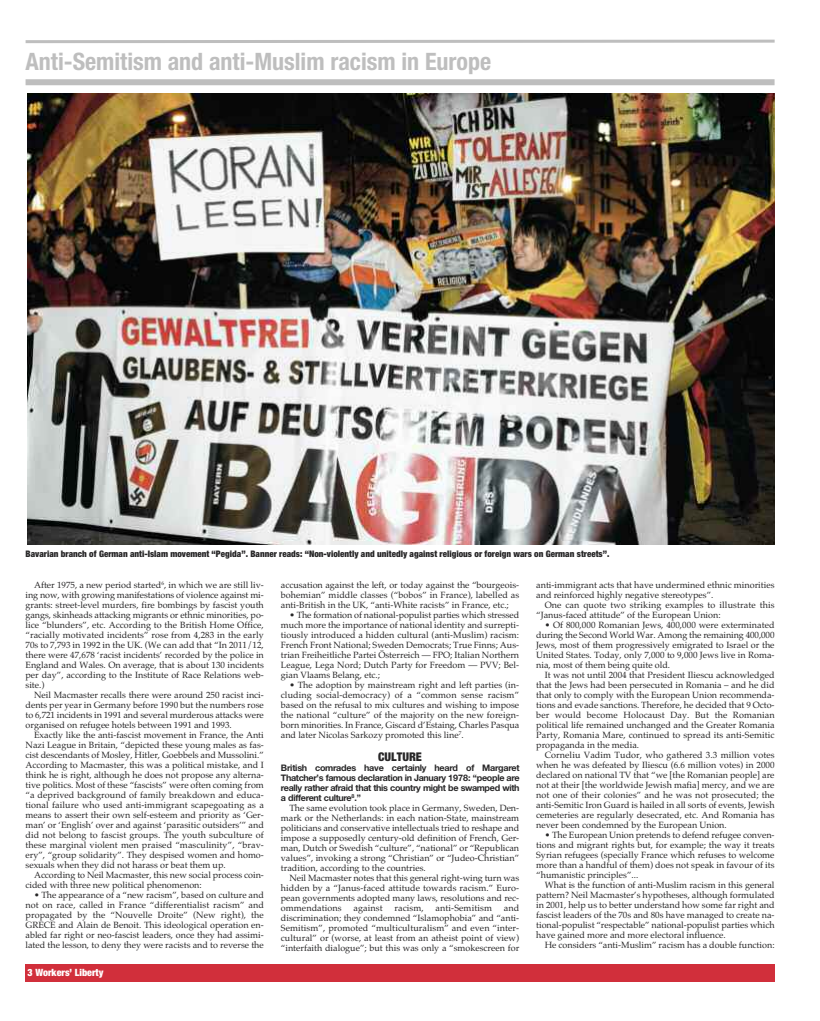
<style>
.page{position:relative;width:820px;height:1021px;background:#fff}
.page>*{position:absolute;margin:0;border:0;box-sizing:border-box;transform-origin:0 0}
.t1{font:700 condensed 24px "Helvetica Neue";color:#bebebe}
.t2{font:900 condensed 12px "Helvetica Neue";color:#272627}
.t3{font:900 condensed 10px "Helvetica Neue";color:#fff}
.t4{font:9px/10px "Palatino";color:#272627;text-align:justify}
.t5{font:700 9px/10px "Helvetica Neue";letter-spacing:-.035em;color:#272627;text-align:justify}
.t6{font:900 condensed 9px "Helvetica Neue";color:#272627}
</style>
<div class="page">
<svg style="left:25px;top:39px;width:750px;height:5px"></svg>
<div style="left:26px;top:79px;width:748px;height:6px;background:#bebebe"></div>
<div style="left:26px;top:964px;width:748px;height:17px;background:#d12f3b"></div>
<img style="left:27px;top:93px;width:747px;height:451px">
<h1 class="t1" style="left:26px;top:41px;width:467px">Anti-Semitism and anti-Muslim racism in Europe</h1>
<p class="t6" style="left:26px;top:546px;width:585px">Bavarian branch of German anti-Islam movement “Pegida”. Banner reads: “Non-violently and unitedly against religious or foreign wars on German streets”.</p>
<p class="t4" style="left:26px;top:580px;width:240px;text-indent:9px">After 1975, a new period started<sup>6</sup>, in which we are still liv&shy;ing now, with growing manifestations of violence against mi&shy;grants: street-level murders, fire bombings by fascist youth gangs, skinheads attacking migrants or ethnic minorities, po&shy;lice “blunders”, etc. According to the British Home Office, “racially motivated incidents” rose from 4,283 in the early 70s to 7,793 in 1992 in the UK. (We can add that “In 2011/12, there were 47,678 ‘racist incidents’ recorded by the police in England and Wales. On average, that is about 130 incidents per day”, according to the Institute of Race Relations web&shy;site.)</p>
<p class="t4" style="left:26px;top:690px;width:240px;text-indent:9px">Neil Macmaster recalls there were around 250 racist inci&shy;dents per year in Germany before 1990 but the numbers rose to 6,721 incidents in 1991 and several murderous attacks were organised on refugee hotels between 1991 and 1993.</p>
<p class="t4" style="left:26px;top:730px;width:240px;text-indent:9px">Exactly like the anti-fascist movement in France, the Anti Nazi League in Britain, “depicted these young males as fas&shy;cist descendants of Mosley, Hitler, Goebbels and Mussolini.” According to Macmaster, this was a political mistake, and I think he is right, although he does not propose any alterna&shy;tive politics. Most of these “fascists” were often coming from “a deprived background of family breakdown and educa&shy;tional failure who used anti-immigrant scapegoating as a means to assert their own self-esteem and priority as ‘Ger&shy;man’ or ‘English’ over and against ‘parasitic outsiders’” and did not belong to fascist groups. The youth subculture of these marginal violent men praised “masculinity”, “brav&shy;ery”, “group solidarity”. They despised women and homo&shy;sexuals when they did not harass or beat them up.</p>
<p class="t4" style="left:26px;top:870px;width:240px;text-indent:9px">According to Neil Macmaster, this new social process coin&shy;cided with three new political phenomenon:</p>
<p class="t4" style="left:25px;top:890px;width:240px;text-indent:9px">• The appearance of a “new racism”, based on culture and not on race, called in France “differentialist racism” and propagated by the “Nouvelle Droite” (New right), the GRECE and Alain de Benoit. This ideological operation en&shy;abled far right or neo-fascist leaders, once they had assimi&shy;lated the lesson, to deny they were racists and to reverse the</p>
<p class="t3" style="left:28px;top:964px;width:77px">3 Workers’ Liberty</p>
<p class="t4" style="left:281px;top:580px;width:240px">accusation against the left, or today against the “bourgeois&shy;bohemian” middle classes (“bobos” in France), labelled as anti-British in the UK, “anti-White racists” in France, etc.;</p>
<p class="t4" style="left:281px;top:610px;width:240px;text-indent:9px">• The formation of national-populist parties which stressed much more the importance of national identity and surrepti&shy;tiously introduced a hidden cultural (anti-Muslim) racism:<br>French Front National; Sweden Democrats; True Finns; Aus&shy;trian Freiheitliche Partei Österreich — FPO; Italian Northern League, Lega Nord; Dutch Party for Freedom — PVV; Bel&shy;gian Vlaams Belang, etc.;</p>
<p class="t4" style="left:281px;top:680px;width:240px;text-indent:9px">• The adoption by mainstream right and left parties (in&shy;cluding social-democracy) of a “common sense racism” based on the refusal to mix cultures and wishing to impose the national “culture” of the majority on the new foreign&shy;born minorities. In France, Giscard d’Estaing, Charles Pasqua and later Nicolas Sarkozy promoted this line<sup>7</sup>.</p>
<h2 class="t2" style="left:378px;top:747px;width:45px">CULTURE</h2>
<p class="t5" style="left:281px;top:763px;width:240px">British comrades have certainly heard of Margaret Thatcher’s famous declaration in January 1978: “people are really rather afraid that this country might be swamped with a different culture<sup>8</sup>.”</p>
<p class="t4" style="left:281px;top:803px;width:240px;text-indent:9px">The same evolution took place in Germany, Sweden, Den&shy;mark or the Netherlands: in each nation-State, mainstream politicians and conservative intellectuals tried to reshape and impose a supposedly century-old definition of French, Ger&shy;man, Dutch or Swedish “culture”, “national” or “Republican values”, invoking a strong “Christian” or “Judeo-Christian” tradition, according to the countries.</p>
<p class="t4" style="left:281px;top:873px;width:240px;text-indent:9px">Neil Macmaster notes that this general right-wing turn was hidden by a “Janus-faced attitude towards racism.” Euro&shy;pean governments adopted many laws, resolutions and rec&shy;ommendations</p>
<p class="t4" style="left:281px;top:903px;width:240px;text-indent:223px">and discrimination; they condemned “Islamophobia” and “anti-Semitism”, promoted “multiculturalism” and even “inter&shy;cultural” or (worse, at least from an atheist point of view) “interfaith dialogue”; but this was only a “smokescreen for</p>
<p class="t4" style="left:353px;top:903px;width:31px">against</p>
<p class="t4" style="left:394px;top:903px;width:31px">racism,</p>
<p class="t4" style="left:435px;top:903px;width:58px">anti-Semitism</p>
<p class="t4" style="left:536px;top:580px;width:240px">anti-immigrant acts that have undermined ethnic minorities and reinforced highly negative stereotypes”.</p>
<p class="t4" style="left:536px;top:600px;width:240px;text-indent:9px">One can quote two striking examples to illustrate this “Janus-faced attitude” of the European Union:</p>
<p class="t4" style="left:536px;top:620px;width:240px;text-indent:9px">• Of 800,000 Romanian Jews, 400,000 were exterminated during the Second World War. Among the remaining 400,000<br>Jews, most of them progressively emigrated to Israel or the United States. Today, only 7,000 to 9,000 Jews live in Roma&shy;nia, most of them being quite old.</p>
<p class="t4" style="left:536px;top:670px;width:240px;text-indent:9px">It was not until 2004 that President Iliescu acknowledged that the Jews had been persecuted in Romania – and he did that only to comply with the European Union recommenda&shy;tions and evade sanctions. Therefore, he decided that 9 Octo&shy;ber would become Holocaust Day. But the Romanian political life remained unchanged and the Greater Romania Party, Romania Mare, continued to spread its anti-Semitic propaganda in the media.</p>
<p class="t4" style="left:536px;top:750px;width:240px;text-indent:9px">Corneliu Vadim Tudor, who gathered 3.3 million votes when he was defeated by Iliescu (6.6 million votes) in 2000 declared on national TV that “we [the Romanian people] are not at their [the worldwide Jewish mafia] mercy, and we are not one of their colonies” and he was not prosecuted; the anti-Semitic Iron Guard is hailed in all sorts of events, Jewish cemeteries are regularly desecrated, etc. And Romania has never been condemned by the European Union.</p>
<p class="t4" style="left:536px;top:830px;width:240px;text-indent:9px">• The European Union pretends to defend refugee conven&shy;tions and migrant rights but, for example; the way it treats Syrian refugees (specially France which refuses to welcome more than a handful of them) does not speak in favour of its “humanistic principles”...</p>
<p class="t4" style="left:536px;top:880px;width:240px;text-indent:9px">What is the function of anti-Muslim racism in this general pattern? Neil Macmaster’s hypotheses, although formulated in 2001, help us to better understand how some far right and fascist leaders of the 70s and 80s have managed to create na&shy;tional-populist “respectable” national-populist parties which have gained more and more electoral influence.</p>
<p class="t4" style="left:544px;top:940px;width:231px">He considers “anti-Muslim” racism has a double function:</p>
</div>
